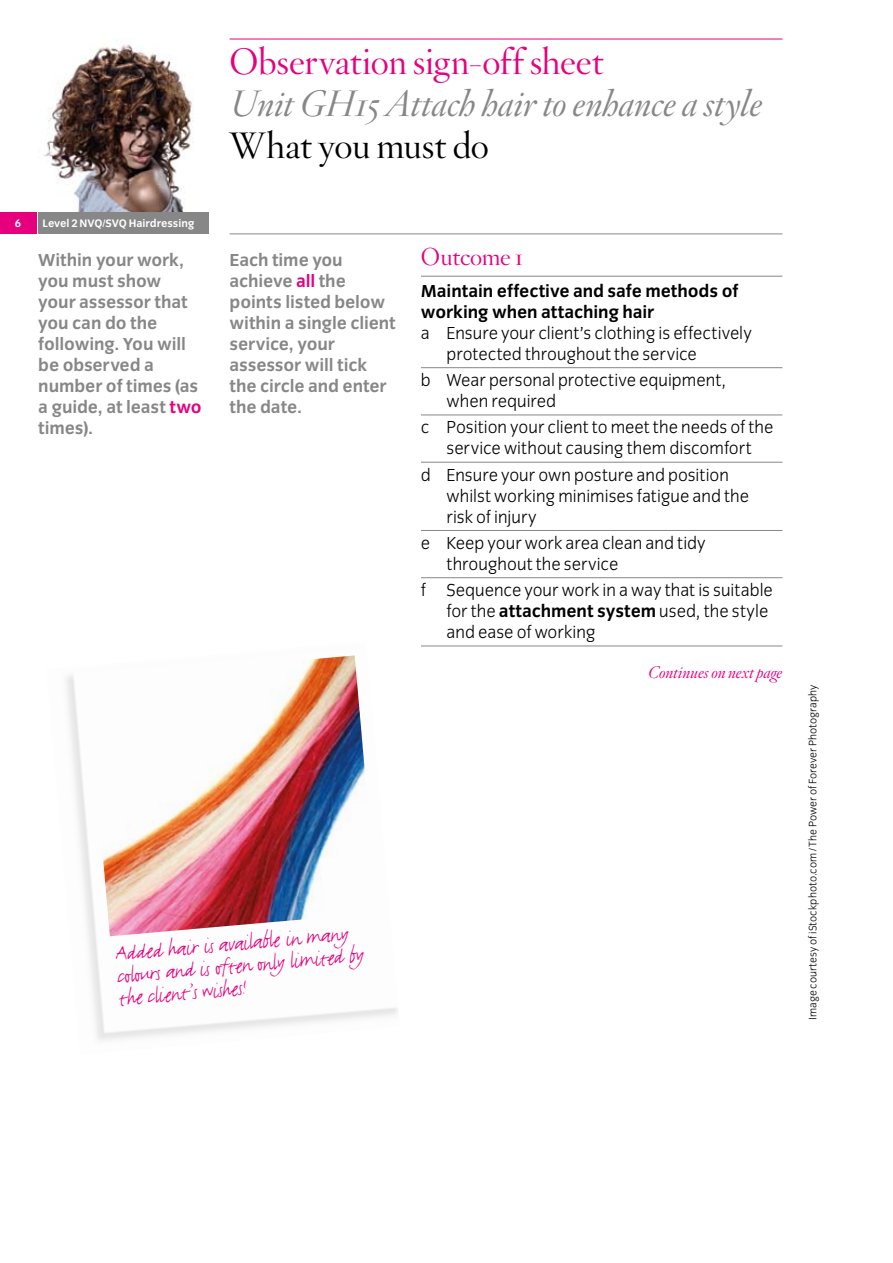
<style>
.page{position:relative;width:893px;height:1263px;background:#fff}
.page>*{position:absolute;margin:0;border:0;box-sizing:border-box;transform-origin:0 0}
.t1{font:italic 36px "Hoefler Titling HTF Lt";letter-spacing:-.01em;color:#878787}
.t2{font:36px "Hoefler Titling HTF Lt Roman";letter-spacing:-.005em;color:#e6007e}
.t3{font:36px "Hoefler Titling HTF Lt Roman";letter-spacing:-.005em;color:#000}
.t4{font:24px/22.5px "Justlefthand";color:#e6007e}
.t5{font:24px "Hoefler Titling HTF Lt Roman";letter-spacing:-.015em;color:#e6007e}
.t6{font:300 18px/21px "Congress Sans";color:#000}
.t7{font:700 18px/21px "Congress Sans";letter-spacing:-.005em;color:#878787}
.t8{font:700 18px/21px "Congress Sans";letter-spacing:-.005em;color:#000}
.t9{font:italic 16.5px "Hoefler Titling HTF Lt";color:#e6007e}
.t10{font:300 11.25px "Congress Sans";letter-spacing:.005em;color:#000}
.t11{font:700 11.25px "Congress Sans";letter-spacing:-.005em;color:#fff}
.s1{color:#e6007e}
.s2{font-weight:700}
</style>
<div class="page">
<img style="left:38px;top:39px;width:170px;height:174px">
<div style="left:0;top:213px;width:36px;height:21px;background:#e6007e"></div>
<div style="left:38px;top:213px;width:170px;height:21px;background:#878787"></div>
<hr style="left:230px;top:39px;width:552px;height:1px;background:#e6007e">
<hr style="left:230px;top:233px;width:552px;height:1px;background:#878787">
<hr style="left:421px;top:276px;width:361px;height:1px;background:#878787">
<hr style="left:421px;top:367px;width:361px;height:1px;background:#878787">
<hr style="left:421px;top:415px;width:361px;height:1px;background:#878787">
<hr style="left:421px;top:462px;width:361px;height:1px;background:#878787">
<hr style="left:421px;top:530px;width:361px;height:1px;background:#878787">
<hr style="left:421px;top:577px;width:361px;height:1px;background:#878787">
<hr style="left:421px;top:646px;width:361px;height:1px;background:#878787">
<img style="left:66px;top:675px;width:332px;height:365px">
<img style="left:87px;top:655px;width:290px;height:281px">
<p class="t11" style="left:15px;top:217px;width:8px">6</p>
<p class="t11" style="left:43px;top:217px;width:153px">Level 2 NVQ/SVQ Hairdressing</p>
<h1 class="t2" style="left:230px;top:38px;width:376px">Observation sign-off sheet</h1>
<h1 class="t1" style="left:230px;top:80px;width:534px">Unit GH15 Attach hair to enhance a style</h1>
<h1 class="t3" style="left:230px;top:122px;width:261px">What you must do</h1>
<p class="t7" style="left:38px;top:249px;width:165px">Within your work, you must show your assessor that you can do the following. You will be observed a number of times (as a guide, at least <span class="s1">two </span>times).</p>
<p class="t7" style="left:230px;top:249px;width:168px">Each time you achieve <span class="s1">all</span> the points listed below within a single client service, your assessor will tick the circle and enter the date.</p>
<h2 class="t5" style="left:421px;top:241px;width:104px">Outcome 1</h2>
<p class="t8" style="left:421px;top:280px;width:319px">Maintain effective and safe methods of working when attaching hair</p>
<p class="t6" style="left:446px;top:322px;width:307px;text-indent:-26px">a Ensure your client’s clothing is effectively protected throughout the service</p>
<p class="t6" style="left:446px;top:370px;width:281px;text-indent:-26px">b Wear personal protective equipment, when required</p>
<p class="t6" style="left:421px;top:417px;width:354px;text-align:center">c Position your client to meet the needs of the service without causing them discomfort</p>
<p class="t6" style="left:446px;top:464px;width:304px;text-indent:-26px">d Ensure your own posture and position whilst working minimises fatigue and the risk of injury</p>
<p class="t6" style="left:446px;top:532px;width:261px;text-indent:-26px">e Keep your work area clean and tidy throughout the service</p>
<p class="t6" style="left:446px;top:580px;width:328px;text-indent:-26px">f Sequence your work in a way that is suitable for the <span class="s2">attachment system</span> used, the style and ease of working</p>
<p class="t9" style="left:648px;top:662px;width:136px">Continues on next page</p>
<h2 class="t4" style="left:114px;top:943px;width:249px;rotate:-5deg">Added hair is available in many colours and is often only limited by the client’s wishes!</h2>
<p class="t10" style="left:807px;top:1019px;width:337px;rotate:-90deg">Image courtesy of iStockphoto.com / The Power of Forever Photography</p>
</div>
